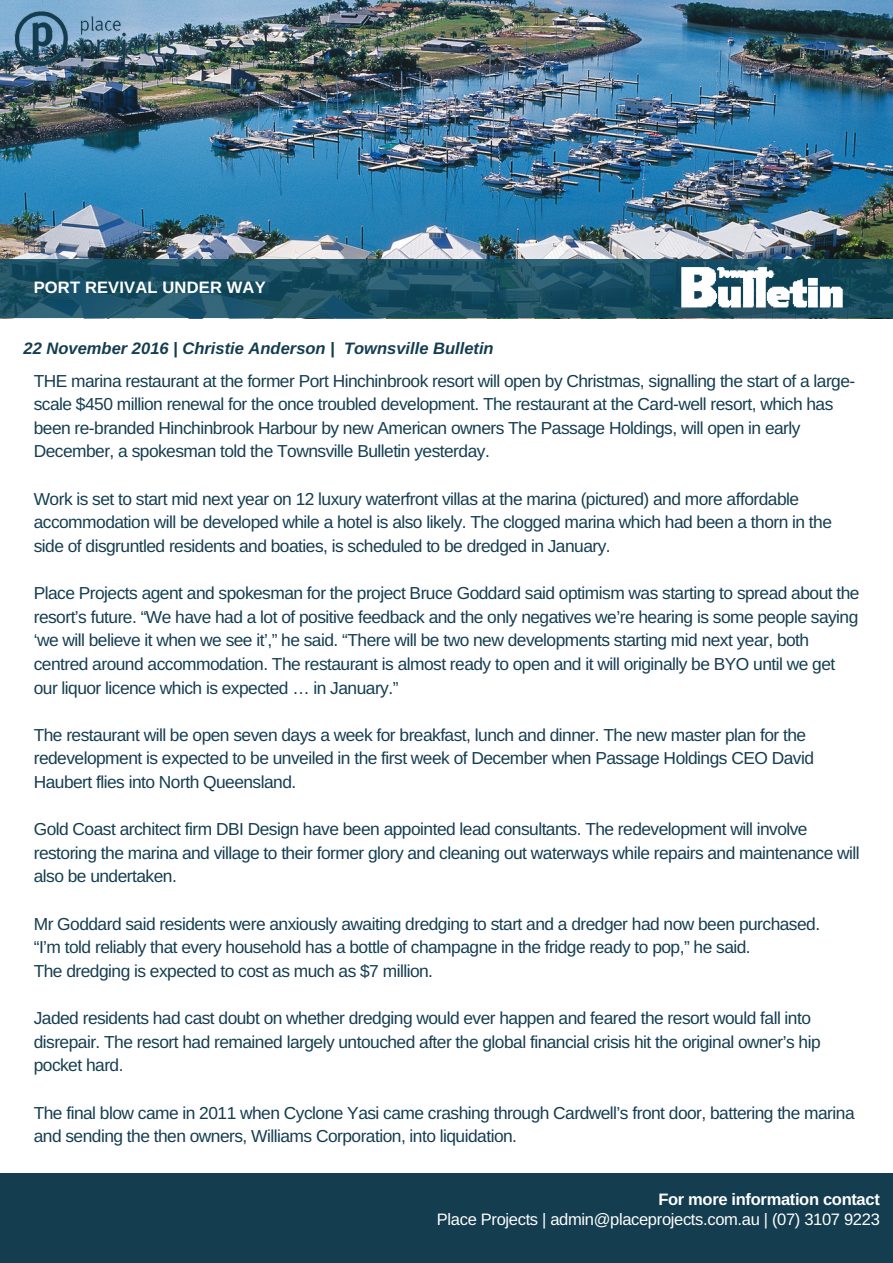
<style>
.page{position:relative;width:893px;height:1263px;background:#fff}
.page>*{position:absolute;margin:0;border:0;box-sizing:border-box;transform-origin:0 0}
.t1{font:17.4px/23.5px "Arimo";letter-spacing:-.03em;color:#143d50}
.t2{font:16.5px "Arimo";letter-spacing:-.02em;color:#fff}
.t3{font:italic 700 16.5px "Arimo";color:#143d50}
.t4{font:700 16.5px "Arimo";letter-spacing:-.02em;color:#fff}
.t5{font:700 16.5px "Arimo";letter-spacing:.01em;color:#fff}
.s1{font-family:"Liberation Sans"}
</style>
<div class="page">
<img style="left:0;top:0;width:892px;height:259px">
<svg style="left:0;top:259px;width:892px;height:59px;background:#1b5063"></svg>
<div style="left:0;top:1173px;width:892px;height:89px;background:#143d50"></div>
<img style="left:0;top:0;width:185px;height:75px">
<img style="left:652px;top:255px;width:219px;height:64px">
<p class="t5" style="left:34px;top:278px;width:233px">PORT REVIVAL UNDER WAY</p>
<p class="t3" style="left:24px;top:339px;width:471px">22 November 2016 | Christie Anderson | Townsville Bulletin</p>
<p class="t1" style="left:34px;top:369px;width:823px">THE marina restaurant at the former Port Hinchinbrook resort will open by Christmas, signalling the start of a large&shy;scale $450 million renewal for the once troubled development. The restaurant at the Card-well resort, which has been re-branded Hinchinbrook Harbour by new American owners The Passage Holdings, will open in early December, a spokesman told the Townsville Bulletin yesterday.</p>
<p class="t1" style="left:34px;top:487px;width:799px">Work is set to start mid next year on 12 luxury waterfront villas at the marina (pictured) and more affordable accommodation will be developed while a hotel is also likely. The clogged marina which had been a thorn in the side of disgruntled residents and boaties, is scheduled to be dredged in January.</p>
<p class="t1" style="left:34px;top:581px;width:827px">Place Projects agent and spokesman for the project Bruce Goddard said optimism was starting to spread about the resort’s future. “We have had a lot of positive feedback and the only negatives we’re hearing is some people saying ‘we will believe it when we see it’,” he said. “There will be two new developments starting mid next year, both centred around accommodation. The restaurant is almost ready to open and it will originally be BYO until we get our liquor licence which is expected <span class="s1">…</span> in January.”</p>
<p class="t1" style="left:34px;top:723px;width:781px">The restaurant will be open seven days a week for breakfast, lunch and dinner. The new master plan for the redevelopment is expected to be unveiled in the first week of December when Passage Holdings CEO David<br>Haubert flies into North Queensland.</p>
<p class="t1" style="left:34px;top:817px;width:827px">Gold Coast architect firm DBI Design have been appointed lead consultants. The redevelopment will involve restoring the marina and village to their former glory and cleaning out waterways while repairs and maintenance will also be undertaken.</p>
<p class="t1" style="left:34px;top:912px;width:788px">Mr Goddard said residents were anxiously awaiting dredging to start and a dredger had now been purchased. “I’m told reliably that every household has a bottle of champagne in the fridge ready to pop,” he said.<br>The dredging is expected to cost as much as $7 million.</p>
<p class="t1" style="left:34px;top:1006px;width:788px">Jaded residents had cast doubt on whether dredging would ever happen and feared the resort would fall into disrepair. The resort had remained largely untouched after the global financial crisis hit the original owner’s hip pocket hard.</p>
<p class="t1" style="left:34px;top:1100px;width:822px">The final blow came in 2011 when Cyclone Yasi came crashing through Cardwell’s front door, battering the marina and sending the then owners, Williams Corporation, into liquidation.</p>
<p class="t4" style="left:658px;top:1190px;width:223px">For more information contact</p>
<p class="t2" style="left:437px;top:1210px;width:444px">Place Projects | admin@placeprojects.com.au | (07) 3107 9223</p>
</div>
